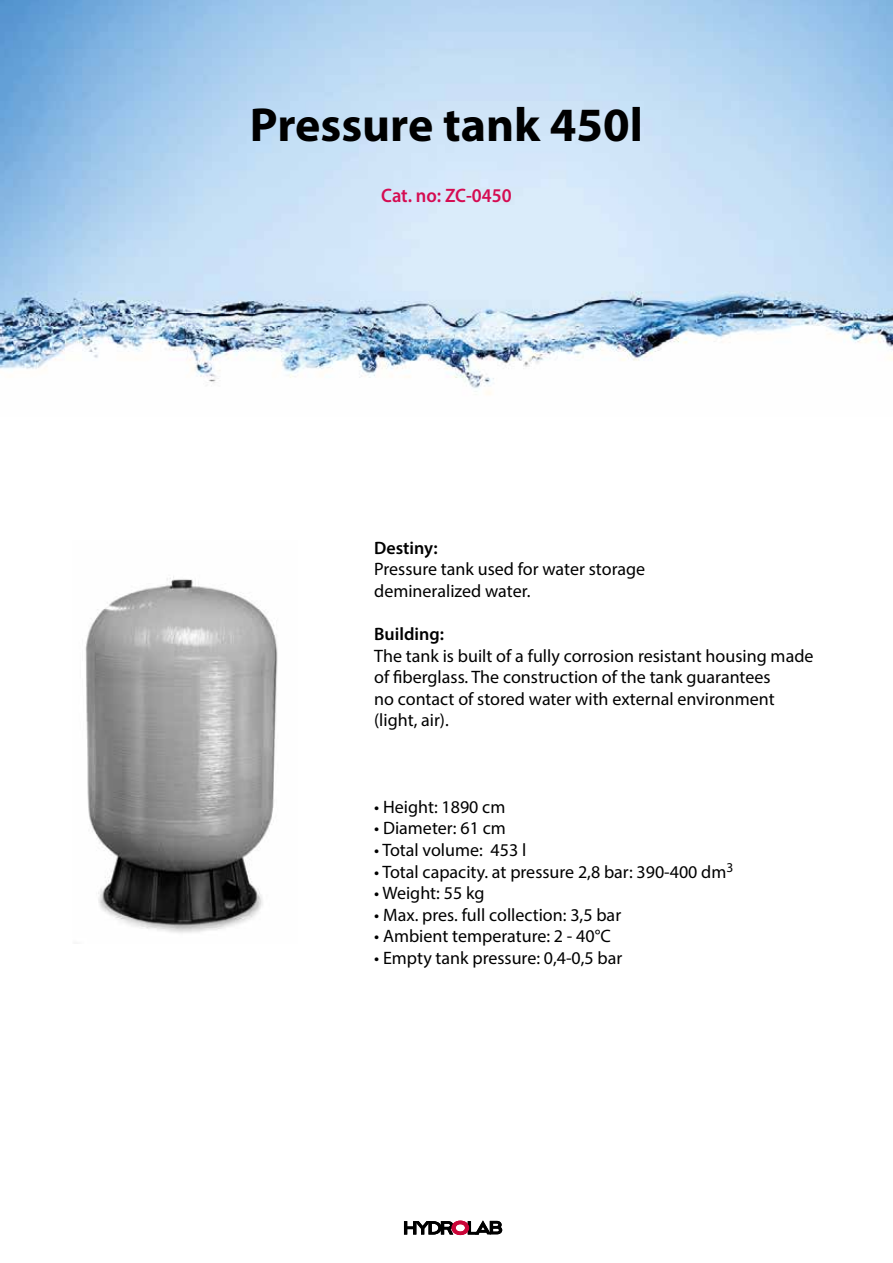
<style>
.page{position:relative;width:893px;height:1263px;background:#fff}
.page>*{position:absolute;margin:0;border:0;box-sizing:border-box;transform-origin:0 0}
.t1{font:700 48px "Myriad Pro";color:#000}
.t2{font:600 19.5px "Myriad Pro";color:#d50c52;scale:.95 1}
.t3{font:18px/21.6px "Myriad Pro";color:#000}
.t4{font:600 18px "Myriad Pro";color:#000}
</style>
<div class="page">
<img style="left:85px;top:576px;width:193px;height:357px">
<svg style="left:404px;top:1220px;width:98px;height:15px"></svg>
<img style="left:0;top:0;width:893px;height:395px">
<h1 class="t1" style="left:250px;top:94px;width:395px">Pressure tank 450l</h1>
<p class="t2" style="left:381px;top:183px;width:139px">Cat. no: ZC-0450</p>
<p class="t4" style="left:374px;top:536px;width:65px">Destiny:</p>
<p class="t3" style="left:374px;top:558px;width:273px">Pressure tank used for water storage demineralized water.</p>
<p class="t4" style="left:374px;top:622px;width:71px">Building:</p>
<p class="t3" style="left:374px;top:644px;width:441px">The tank is built of a fully corrosion resistant housing made of fiberglass. The construction of the tank guarantees<br>no contact of stored water with external environment (light, air).</p>
<p class="t3" style="left:374px;top:796px;width:133px">• Height: 1890 cm</p>
<p class="t3" style="left:374px;top:817px;width:133px">• Diameter: 61 cm</p>
<p class="t3" style="left:374px;top:839px;width:154px">• Total volume: 453 l</p>
<p class="t3" style="left:374px;top:860px;width:361px">• Total capacity. at pressure 2,8 bar: 390-400 dm<sup>3</sup></p>
<p class="t3" style="left:374px;top:882px;width:112px">• Weight: 55 kg</p>
<p class="t3" style="left:374px;top:904px;width:248px">• Max. pres. full collection: 3,5 bar</p>
<p class="t3" style="left:374px;top:925px;width:238px">• Ambient temperature: 2 - 40°C</p>
<p class="t3" style="left:374px;top:947px;width:250px">• Empty tank pressure: 0,4-0,5 bar</p>
</div>
